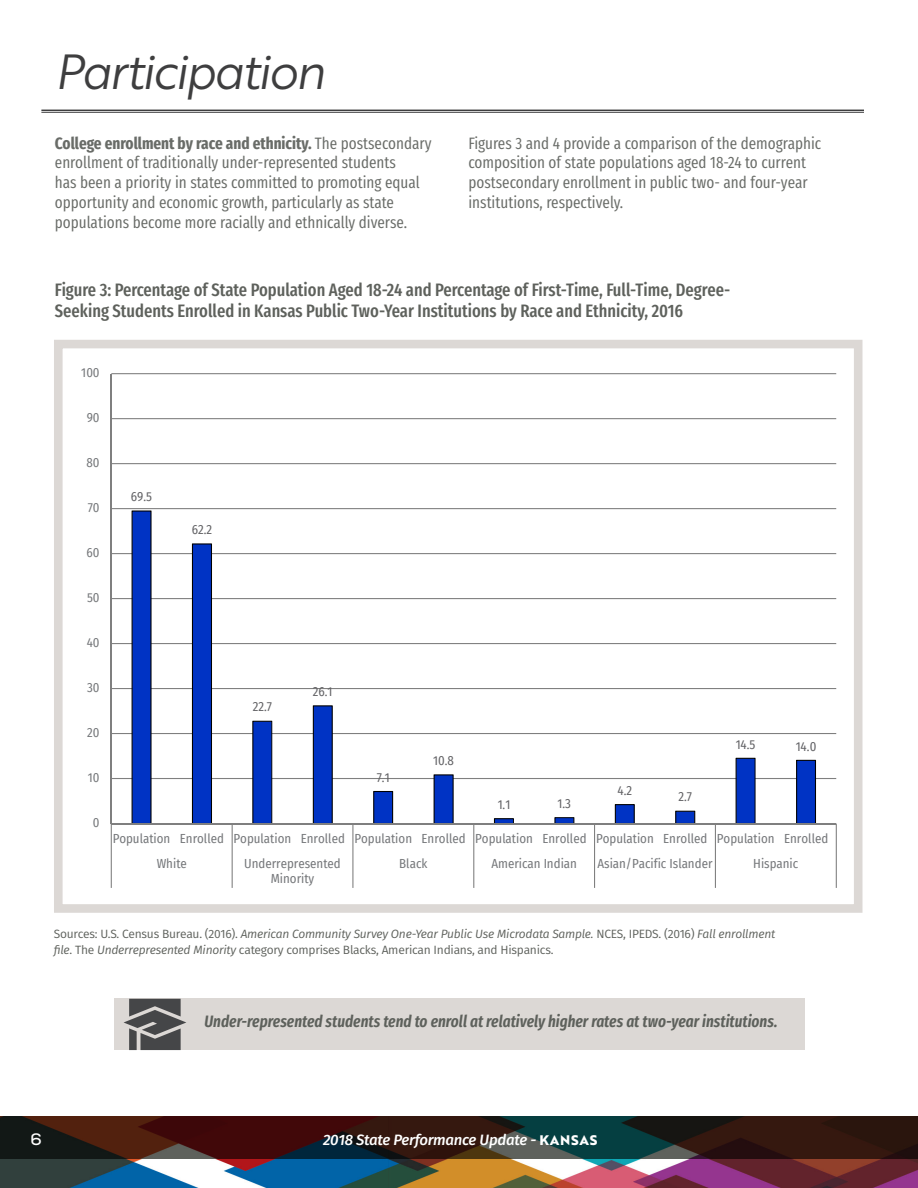
<style>
.page{position:relative;width:918px;height:1188px;background:#fff}
.page>*{position:absolute;margin:0;border:0;box-sizing:border-box;transform-origin:0 0}
.Heading_1{font:48px "Brother 1816 Book Italic";letter-spacing:-.05em;color:#3e3e3f}
.t1{font:500 18px/21.6px "Fira Sans Compressed";color:#5e615c}
.t2{font:16.5px/19.8px "Fira Sans Compressed";color:#696c68}
.t3{font:italic 600 16.5px "Fira Sans Compressed";color:#5e615c}
.t4{font:700 16.5px "Nexa Slab";color:#fff}
.t5{font:italic 500 15px "Fira Sans";letter-spacing:-.02em;color:#fff}
.t6{font:12.9px/24.6px "Fira Sans Condensed";color:#76787b}
.t7{font:12.9px "Fira Sans Condensed";letter-spacing:-.005em;color:#636366}
.t8{font:12px/16.5px "Fira Sans";letter-spacing:-.02em;color:#5e615c}
.s1{font-weight:700}
.s2{font-style:italic}
.s3{font-family:"Brother 1816 Extra";font-weight:700;font-style:normal;font-size:13.5px}
</style>
<div class="page">
<img style="left:0;top:1159px;width:918px;height:29px">
<svg style="left:0;top:1116px;width:918px;height:43px;background:#2e1f1a"></svg>
<hr style="left:41px;top:110px;width:823px;height:1px;background:#3e3e3f">
<hr style="left:41px;top:112px;width:823px;height:1px;background:#3e3e3f">
<svg style="left:54px;top:340px;width:809px;height:573px"></svg>
<div style="left:114px;top:999px;width:690px;height:51px;background:#dcd8d5"></div>
<svg style="left:124px;top:999px;width:62px;height:51px"></svg>
<p class="Heading_1" style="left:55px;top:36px;width:271px">Participation</p>
<p class="t2" style="left:55px;top:133px;width:378px"><span class="s1">College enrollment by race and ethnicity.</span> The postsecondary enrollment of traditionally under-represented students<br>has been a priority in states committed to promoting equal opportunity and economic growth, particularly as state populations become more racially and ethnically diverse.</p>
<p class="t2" style="left:468px;top:133px;width:354px">Figures 3 and 4 provide a comparison of the demographic composition of state populations aged 18-24 to current postsecondary enrollment in public two- and four-year institutions, respectively.</p>
<p class="t1" style="left:55px;top:278px;width:677px">Figure 3: Percentage of State Population Aged 18-24 and Percentage of First-Time, Full-Time, Degree-<br>Seeking Students Enrolled in Kansas Public Two-Year Institutions by Race and Ethnicity, 2016</p>
<p class="t6" style="left:81px;top:360px;width:20px">100</p>
<p class="t6" style="left:87px;top:405px;width:14px">90</p>
<p class="t6" style="left:86px;top:450px;width:15px">80</p>
<p class="t6" style="left:88px;top:495px;width:13px">70</p>
<p class="t6" style="left:87px;top:540px;width:15px">60</p>
<p class="t6" style="left:87px;top:585px;width:14px">50</p>
<p class="t6" style="left:87px;top:630px;width:14px">40</p>
<p class="t6" style="left:87px;top:675px;width:14px">30</p>
<p class="t6" style="left:87px;top:720px;width:14px">20</p>
<p class="t6" style="left:88px;top:765px;width:13px">10</p>
<p class="t6" style="left:93px;top:810px;width:8px">0</p>
<p class="t7" style="left:131px;top:487px;width:23px">69.5</p>
<p class="t7" style="left:192px;top:520px;width:22px">62.2</p>
<p class="t7" style="left:253px;top:697px;width:21px">22.7</p>
<p class="t7" style="left:313px;top:682px;width:21px">26.1</p>
<p class="t7" style="left:377px;top:767px;width:15px">7.1</p>
<p class="t7" style="left:433px;top:751px;width:22px">10.8</p>
<p class="t7" style="left:498px;top:795px;width:14px">1.1</p>
<p class="t7" style="left:558px;top:794px;width:15px">1.3</p>
<p class="t7" style="left:617px;top:781px;width:16px">4.2</p>
<p class="t7" style="left:678px;top:787px;width:15px">2.7</p>
<p class="t7" style="left:736px;top:734px;width:21px">14.5</p>
<p class="t7" style="left:796px;top:736px;width:22px">14.0</p>
<p class="t6" style="left:157px;top:826px;width:673px;text-indent:-44px">Population Enrolled Population Enrolled Population Enrolled Population Enrolled Population Enrolled Population Enrolled<br>White</p>
<p class="t6" style="left:244px;top:855px;width:98px;line-height:15.5px;text-align:center">Underrepresented<br>Minority</p>
<p class="t6" style="left:399px;top:851px;width:30px">Black</p>
<p class="t6" style="left:492px;top:851px;width:87px">American Indian</p>
<p class="t6" style="left:597px;top:851px;width:117px">Asian/Pacific Islander</p>
<p class="t6" style="left:753px;top:851px;width:47px">Hispanic</p>
<p class="t8" style="left:54px;top:925px;width:723px">Sources: U.S. Census Bureau. (2016). <span class="s2">American Community Survey One-Year Public Use Microdata Sample.</span> NCES, IPEDS. (2016) <span class="s2">Fall enrollment file</span>. The <span class="s2">Underrepresented Minority</span> category comprises Blacks, American Indians, and Hispanics.</p>
<p class="t3" style="left:205px;top:1008px;width:574px">Under-represented students tend to enroll at relatively higher rates at two-year institutions.</p>
<p class="t4" style="left:31px;top:1129px;width:13px">6</p>
<p class="t5" style="left:323px;top:1128px;width:276px">2018 State Performance Update - <span class="s3">KANSAS</span></p>
</div>
